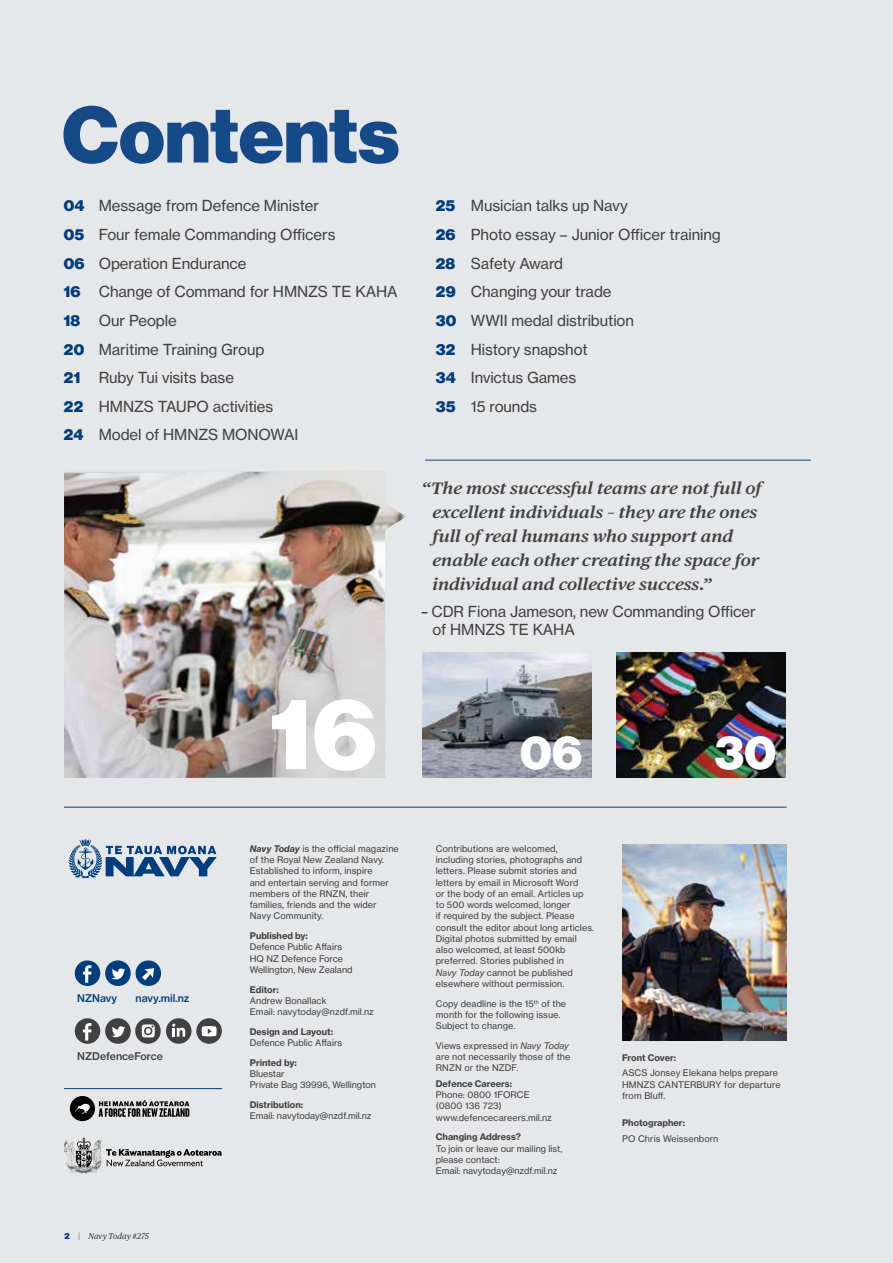
<style>
.page{position:relative;width:893px;height:1263px;background:#e6e7e8}
.page>*{position:absolute;margin:0;border:0;box-sizing:border-box;transform-origin:0 0}
.t1{font:900 95.7px "Haas Grot Disp 95";color:#fff}
.t2{font:900 78px "Haas Grot Disp 95";color:#164987}
.t3{font:900 45px "Haas Grot Disp 95";color:#fff}
.t4{font:italic 600 16.5px/24px "Publico Text";color:#414042;scale:1.1 1}
.t5{font:15px/28.7px "Haas Grot Text 55 Roman";letter-spacing:-.005em;color:#414042}
.t6{font:500 10.5px "Haas Grot Text 65";color:#003e7e}
.t7{font:500 10.5px "Haas Grot Text 65";color:#414042}
.t8{font:9px/11.2px "Haas Grot Text 55 Roman";letter-spacing:.01em;color:#414042}
.t9{font:700 9px "Haas Grot Text 75";color:#414042}
.t10{font:italic 8.25px "Publico Text";color:#414042}
.s1{font-family:"Haas Grot Disp 95";font-weight:900;color:#003e7e}
.s2{font-family:"Haas Grot Disp 95";font-weight:900;font-style:normal;color:#003e7e}
.s3{font-family:"Haas Grot Text 55 Roman";font-style:normal;color:#939598}
.s4{font-size:12.75px;color:#000}
.s5{font-family:"Haas Grot Text 76";font-weight:700;font-style:italic}
.s6{font-family:"Haas Grot Text 56";font-style:italic}
</style>
<div class="page">
<hr style="left:64px;top:807px;width:723px;height:1px;background:#003e7e">
<img style="left:616px;top:653px;width:170px;height:125px">
<img style="left:423px;top:653px;width:169px;height:125px">
<hr style="left:425px;top:460px;width:386px;height:1px;background:#003e7e">
<img style="left:64px;top:472px;width:340px;height:306px">
<div style="left:70px;top:1096px;width:25px;height:25px;background:#000;border-radius:50%"></div>
<svg style="left:99px;top:1100px;width:90px;height:17px"></svg>
<svg style="left:75px;top:1104px;width:15px;height:10px"></svg>
<hr style="left:64px;top:1088px;width:158px;height:1px;background:#003e7e">
<div style="left:105px;top:1018px;width:26px;height:26px;background:#414042;border-radius:50%"></div>
<svg style="left:112px;top:1026px;width:13px;height:11px"></svg>
<div style="left:75px;top:1018px;width:25px;height:26px;background:#414042;border-radius:50%"></div>
<svg style="left:83px;top:1023px;width:8px;height:17px"></svg>
<div style="left:166px;top:1018px;width:25px;height:26px;background:#414042;border-radius:50%"></div>
<svg style="left:172px;top:1024px;width:13px;height:13px"></svg>
<div style="left:196px;top:1018px;width:26px;height:26px;background:#414042;border-radius:50%"></div>
<svg style="left:202px;top:1026px;width:15px;height:10px"></svg>
<svg style="left:135px;top:1018px;width:26px;height:26px"></svg>
<svg style="left:142px;top:1024px;width:13px;height:13px"></svg>
<div style="left:105px;top:960px;width:26px;height:26px;background:#003e7e;border-radius:50%"></div>
<svg style="left:112px;top:968px;width:13px;height:11px"></svg>
<div style="left:75px;top:960px;width:25px;height:26px;background:#003e7e;border-radius:50%"></div>
<svg style="left:83px;top:965px;width:8px;height:18px"></svg>
<div style="left:136px;top:960px;width:25px;height:26px;background:#003e7e;border-radius:50%"></div>
<svg style="left:142px;top:968px;width:12px;height:12px"></svg>
<svg style="left:69px;top:839px;width:148px;height:39px"></svg>
<svg style="left:64px;top:1138px;width:158px;height:36px"></svg>
<img style="left:622px;top:844px;width:165px;height:196px">
<h2 class="t2" style="left:62px;top:89px;width:339px">Contents</h2>
<p class="t5" style="left:64px;top:191px;width:335px"><span class="s1">04</span> Message from Defence Minister<br><span class="s1">05</span> Four female Commanding Officers<br><span class="s1">06</span> Operation Endurance<br><span class="s1">16</span> Change of Command for HMNZS TE KAHA<br><span class="s1">18</span> Our People<br><span class="s1">20</span> Maritime Training Group<br><span class="s1">21</span> Ruby Tui visits base<br><span class="s1">22</span> HMNZS TAUPO activities<br><span class="s1">24</span> Model of HMNZS MONOWAI</p>
<h3 class="t5" style="left:436px;top:192px;width:286px"><span class="s1">25</span> Musician talks up Navy<br><span class="s1">26</span> Photo essay – Junior Officer training<br><span class="s1">28</span> Safety Award<br><span class="s1">29</span> Changing your trade<br><span class="s1">30</span> WWII medal distribution<br><span class="s1">32</span> History snapshot<br><span class="s1">34</span> Invictus Games<br><span class="s1">35</span> 15 rounds</h3>
<p class="t6" style="left:77px;top:991px;width:42px">NZNavy</p>
<p class="t6" style="left:136px;top:991px;width:55px">navy.mil.nz</p>
<p class="t7" style="left:77px;top:1049px;width:87px">NZDefenceForce</p>
<p class="t10" style="left:65px;top:1230px;width:86px"><span class="s2">2</span> <span class="s3">|</span> Navy Today #275</p>
<h1 class="t1" style="left:270px;top:679px;width:108px">16</h1>
<h3 class="t4" style="left:432px;top:475px;width:301px;text-indent:-11px">“The most successful teams are not full of excellent individuals – they are the ones full of real humans who support and enable each other creating the space for individual and collective success.”</h3>
<h3 class="t5" style="left:432px;top:602px;width:325px;line-height:18px;text-indent:-11px"><span class="s4">–</span> CDR Fiona Jameson, new Commanding Officer of HMNZS TE KAHA</h3>
<h3 class="t3" style="left:520px;top:727px;width:64px">06</h3>
<h3 class="t3" style="left:715px;top:727px;width:63px">30</h3>
<p class="t8" style="left:250px;top:843px;width:150px"><span class="s5">Navy Today</span> is the official magazine of the Royal New Zealand Navy.<br>Established to inform, inspire<br>and entertain serving and former members of the RNZN, their families, friends and the wider<br>Navy Community.</p>
<p class="t9" style="left:250px;top:930px;width:60px">Published by:</p>
<p class="t8" style="left:250px;top:941px;width:104px">Defence Public Affairs<br>HQ NZ Defence Force<br>Wellington, New Zealand</p>
<p class="t9" style="left:250px;top:984px;width:31px">Editor:</p>
<p class="t8" style="left:250px;top:995px;width:126px">Andrew Bonallack<br>Email: navytoday@nzdf.mil.nz</p>
<p class="t9" style="left:250px;top:1026px;width:85px">Design and Layout:</p>
<p class="t8" style="left:250px;top:1037px;width:94px">Defence Public Affairs</p>
<p class="t9" style="left:250px;top:1057px;width:49px">Printed by:</p>
<p class="t8" style="left:250px;top:1068px;width:128px">Bluestar<br>Private Bag 39996, Wellington</p>
<p class="t9" style="left:250px;top:1099px;width:55px">Distribution:</p>
<p class="t8" style="left:250px;top:1110px;width:123px">Email: navytoday@nzdf.mil.nz</p>
<p class="t8" style="left:436px;top:843px;width:160px">Contributions are welcomed, including stories, photographs and letters. Please submit stories and letters by email in Microsoft Word<br>or the body of an email. Articles up to 500 words welcomed, longer<br>if required by the subject. Please consult the editor about long articles.<br>Digital photos submitted by email also welcomed, at least 500kb preferred. Stories published in<br><span class="s6">Navy Today</span> cannot be published elsewhere without permission.</p>
<p class="t8" style="left:436px;top:998px;width:132px">Copy deadline is the 15<sup>th</sup> of the month for the following issue.<br>Subject to change.</p>
<p class="t8" style="left:436px;top:1040px;width:136px">Views expressed in <span class="s6">Navy Today </span>are not necessarily those of the<br>RNZN or the NZDF.</p>
<p class="t9" style="left:436px;top:1078px;width:78px">Defence Careers:</p>
<p class="t8" style="left:436px;top:1089px;width:118px">Phone: 0800 1FORCE (0800 136 723) www.defencecareers.mil.nz</p>
<p class="t9" style="left:436px;top:1131px;width:87px">Changing Address?</p>
<p class="t8" style="left:436px;top:1143px;width:128px">To join or leave our mailing list, please contact:<br>Email: navytoday@nzdf.mil.nz</p>
<p class="t9" style="left:622px;top:1052px;width:56px">Front Cover:</p>
<p class="t8" style="left:622px;top:1067px;width:160px">ASCS Jonsey Elekana helps prepare<br>HMNZS CANTERBURY for departure from Bluff.</p>
<p class="t9" style="left:622px;top:1117px;width:64px">Photographer:</p>
<p class="t8" style="left:622px;top:1133px;width:98px">PO Chris Weissenborn</p>
</div>
